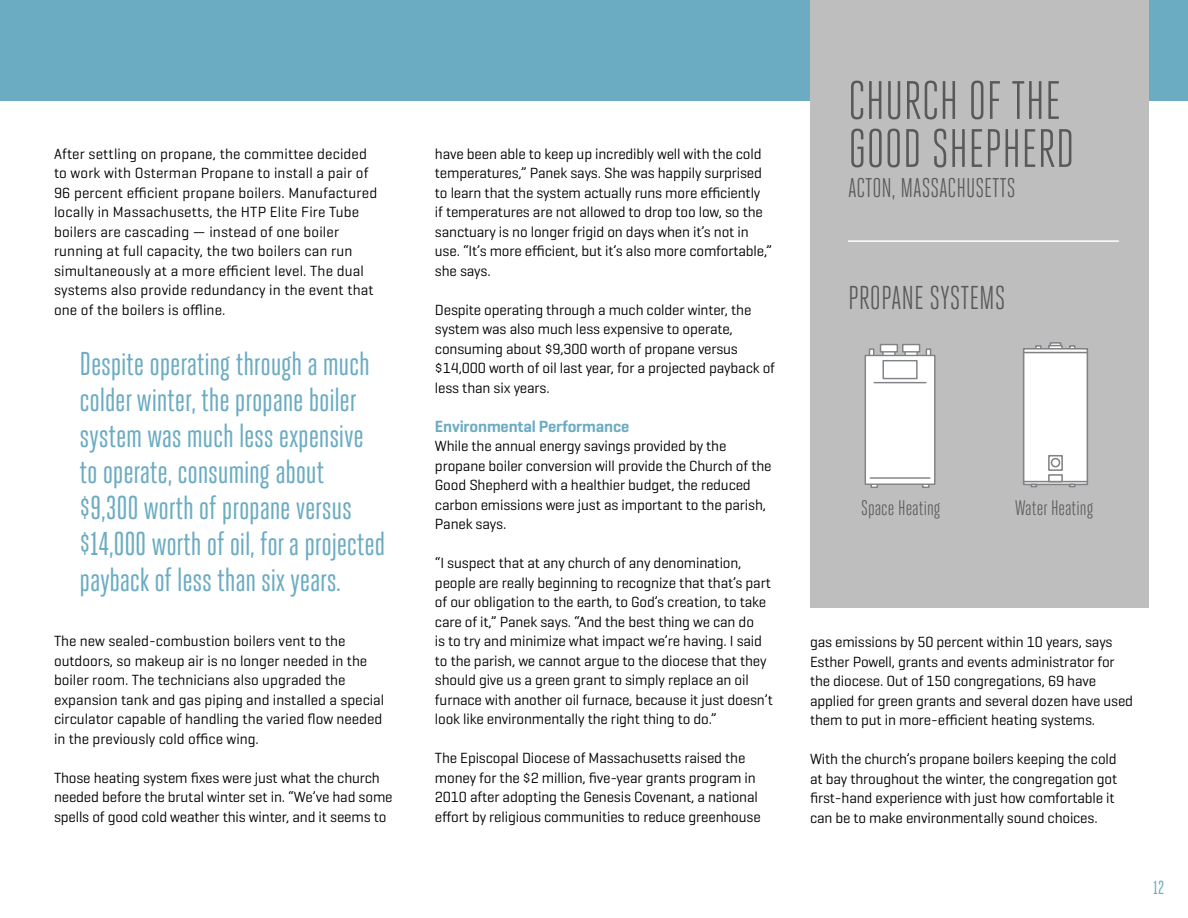
<style>
.page{position:relative;width:1188px;height:918px;background:#fff}
.page>*{position:absolute;margin:0;border:0;box-sizing:border-box;transform-origin:0 0}
.t1{font:54px/48px "Heroic Condensed";color:#58595b}
.t2{font:33px/36px "Heroic Condensed";letter-spacing:-.01em;color:#6bacc3}
.t3{font:33px "Heroic Condensed";color:#58595b}
.t4{font:27px "Heroic Condensed";color:#58595b}
.t5{font:21px "Heroic Condensed";color:#58595b}
.t6{font:18.9px "Heroic Condensed";color:#6bacc3}
.t7{font:600 16.5px "Geogrotesque";letter-spacing:-.01em;color:#6bacc3}
.t8{font:15px/19.5px "Geogrotesque";letter-spacing:-.01em;color:#000}
.t9{font:15px/19.5px "Geogrotesque";letter-spacing:.01em;color:#000}
</style>
<div class="page">
<div style="left:0;top:0;width:1188px;height:100px;background:#6bacc3"></div>
<div style="left:810px;top:0;width:338px;height:607px;background:#bebebe"></div>
<div style="left:902px;top:344px;width:18px;height:9px;border:1px solid #808285"></div>
<div style="left:880px;top:344px;width:18px;height:9px;border:1px solid #808285"></div>
<svg style="left:868px;top:345px;width:28px;height:143px"></svg>
<svg style="left:904px;top:345px;width:28px;height:143px"></svg>
<div style="left:865px;top:355px;width:70px;height:129px;background:#fff"></div>
<div style="left:865px;top:355px;width:71px;height:130px;border:1px solid #808285"></div>
<hr style="left:870px;top:477px;width:60px;height:2px;background:#808285">
<div style="left:883px;top:360px;width:35px;height:19px;border:1px solid #808285"></div>
<hr style="left:874px;top:382px;width:52px;height:1px;background:#808285">
<div style="left:1050px;top:342px;width:11px;height:13px;border:2px solid #808285"></div>
<div style="left:1035px;top:345px;width:7px;height:7px;border:2px solid #808285"></div>
<div style="left:1069px;top:345px;width:6px;height:7px;border:2px solid #808285"></div>
<div style="left:1048px;top:345px;width:15px;height:13px;border:2px solid #808285"></div>
<div style="left:1024px;top:349px;width:63px;height:135px;background:#fff"></div>
<div style="left:1023px;top:348px;width:65px;height:137px;border:2px solid #808285"></div>
<hr style="left:1024px;top:352px;width:63px;height:1px;background:#808285">
<hr style="left:1024px;top:481px;width:63px;height:1px;background:#808285">
<svg style="left:1031px;top:484px;width:6px;height:3px"></svg>
<svg style="left:1069px;top:484px;width:7px;height:3px"></svg>
<div style="left:1048px;top:455px;width:15px;height:16px;border:2px solid #808285"></div>
<div style="left:1048px;top:474px;width:15px;height:8px;border:2px solid #808285"></div>
<div style="left:1051px;top:458px;width:9px;height:9px;border:2px solid #808285;border-radius:50%"></div>
<hr style="left:848px;top:240px;width:271px;height:2px;background:#fff">
<p class="t9" style="left:54px;top:143px;width:325px">After settling on propane, the committee decided to work with Osterman Propane to install a pair of 96 percent efficient propane boilers. Manufactured locally in Massachusetts, the HTP Elite Fire Tube boilers are cascading — instead of one boiler running at full capacity, the two boilers can run simultaneously at a more efficient level. The dual systems also provide redundancy in the event that one of the boilers is offline.</p>
<h2 class="t2" style="left:80px;top:346px;width:307px">Despite operating through a much colder winter, the propane boiler system was much less expensive to operate, consuming about $9,300 worth of propane versus $14,000 worth of oil, for a projected payback of less than six years.</h2>
<p class="t8" style="left:54px;top:631px;width:332px">The new sealed-combustion boilers vent to the outdoors, so makeup air is no longer needed in the boiler room. The technicians also upgraded the expansion tank and gas piping and installed a special circulator capable of handling the varied flow needed in the previously cold office wing.</p>
<p class="t8" style="left:54px;top:767px;width:340px">Those heating system fixes were just what the church needed before the brutal winter set in. “We’ve had some spells of good cold weather this winter, and it seems to</p>
<p class="t8" style="left:435px;top:143px;width:339px">have been able to keep up incredibly well with the cold temperatures,” Panek says. She was happily surprised to learn that the system actually runs more efficiently if temperatures are not allowed to drop too low, so the sanctuary is no longer frigid on days when it’s not in use. “It’s more efficient, but it’s also more comfortable,” she says.</p>
<p class="t8" style="left:435px;top:299px;width:342px">Despite operating through a much colder winter, the system was also much less expensive to operate, consuming about $9,300 worth of propane versus $14,000 worth of oil last year, for a projected payback of less than six years.</p>
<p class="t7" style="left:435px;top:416px;width:196px">Environmental Performance</p>
<p class="t8" style="left:435px;top:436px;width:338px">While the annual energy savings provided by the propane boiler conversion will provide the Church of the Good Shepherd with a healthier budget, the reduced carbon emissions were just as important to the parish, Panek says.</p>
<p class="t8" style="left:435px;top:553px;width:340px">“I suspect that at any church of any denomination, people are really beginning to recognize that that’s part of our obligation to the earth, to God’s creation, to take care of it,” Panek says. “And the best thing we can do<br>is to try and minimize what impact we’re having. I said to the parish, we cannot argue to the diocese that they should give us a green grant to simply replace an oil furnace with another oil furnace, because it just doesn’t look like environmentally the right thing to do.”</p>
<p class="t8" style="left:435px;top:748px;width:327px">The Episcopal Diocese of Massachusetts raised the money for the $2 million, five-year grants program in 2010 after adopting the Genesis Covenant, a national effort by religious communities to reduce greenhouse</p>
<h1 class="t1" style="left:848px;top:77px;width:228px">CHURCH OF THE<br>GOOD SHEPHERD</h1>
<h3 class="t4" style="left:848px;top:173px;width:169px">ACTON, MASSACHUSETTS</h3>
<h2 class="t3" style="left:848px;top:279px;width:159px">PROPANE SYSTEMS</h2>
<h3 class="t5" style="left:861px;top:497px;width:81px">Space Heating</h3>
<h3 class="t5" style="left:1015px;top:497px;width:80px">Water Heating</h3>
<p class="t8" style="left:810px;top:632px;width:325px">gas emissions by 50 percent within 10 years, says Esther Powell, grants and events administrator for the diocese. Out of 150 congregations, 69 have applied for green grants and several dozen have used them to put in more-efficient heating systems.</p>
<p class="t8" style="left:810px;top:749px;width:309px">With the church’s propane boilers keeping the cold at bay throughout the winter, the congregation got first-hand experience with just how comfortable it can be to make environmentally sound choices.</p>
<p class="t6" style="left:1153px;top:877px;width:12px">12</p>
</div>
